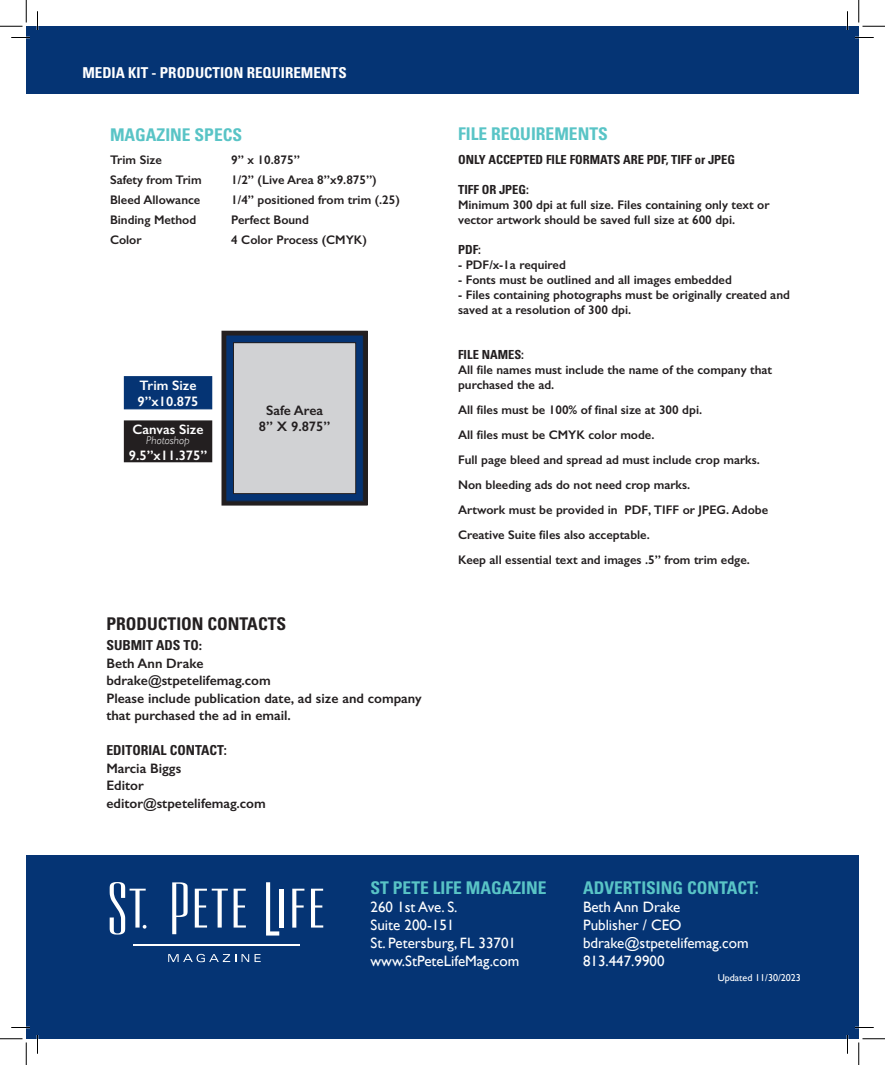
<style>
.page{position:relative;width:885px;height:1065px;background:#fff}
.page>*{position:absolute;margin:0;border:0;box-sizing:border-box;transform-origin:0 0}
.t1{font:700 condensed 17.5px "Univers LT Std";color:#59c4c6}
.t2{font:700 condensed 17.5px "Univers LT Std";color:#231f20}
.t3{font:15px/18px "Gill Sans";color:#fff}
.t4{font:700 condensed 15px "Univers LT Std";color:#fff}
.t5{font:600 13.75px/17.5px "Gill Sans";color:#231f20}
.t6{font:600 13.75px/16.5px "Gill Sans";color:#fff}
.t7{font:700 condensed 13.75px "Univers LT Std";color:#231f20}
.t8{font:600 12.5px/25px "Gill Sans";color:#231f20}
.t9{font:700 condensed 12.5px "Univers LT Std";color:#231f20}
.t10{font:italic 300 11.25px "Gill Sans";color:#fff}
.t11{font:10px "Gill Sans";color:#fff}
.s1{font-family:"Gill Sans";font-weight:600;font-stretch:normal}
</style>
<div class="page">
<div style="left:26px;top:856px;width:833px;height:183px;background:#053474"></div>
<div style="left:26px;top:26px;width:833px;height:68px;background:#053474"></div>
<svg style="left:172px;top:882px;width:16px;height:52px"></svg>
<svg style="left:195px;top:889px;width:33px;height:39px"></svg>
<svg style="left:234px;top:889px;width:12px;height:39px"></svg>
<svg style="left:266px;top:882px;width:13px;height:54px"></svg>
<hr style="left:279px;top:889px;width:4px;height:39px;background:#fff">
<svg style="left:292px;top:889px;width:12px;height:39px"></svg>
<svg style="left:311px;top:889px;width:12px;height:39px"></svg>
<svg style="left:110px;top:882px;width:37px;height:53px"></svg>
<svg style="left:168px;top:954px;width:68px;height:8px"></svg>
<svg style="left:242px;top:954px;width:7px;height:8px"></svg>
<svg style="left:255px;top:954px;width:6px;height:8px"></svg>
<hr style="left:133px;top:944px;width:167px;height:2px;background:#fff">
<div style="left:124px;top:421px;width:88px;height:41px;background:#231f20"></div>
<div style="left:124px;top:420px;width:88px;height:42px;border:1px solid #231f20"></div>
<div style="left:124px;top:376px;width:88px;height:33px;background:#053474;border:1px solid #053474"></div>
<div style="left:222px;top:331px;width:145px;height:174px;background:#231f20"></div>
<div style="left:226px;top:335px;width:137px;height:166px;background:#053474"></div>
<div style="left:226px;top:335px;width:137px;height:166px;border:1px solid #231f20"></div>
<div style="left:233px;top:343px;width:123px;height:151px;background:#d1d2d4"></div>
<div style="left:233px;top:343px;width:123px;height:151px;border:1px solid #231f20"></div>
<svg style="left:11px;top:37px;width:19px;height:1px"></svg>
<svg style="left:855px;top:37px;width:19px;height:1px"></svg>
<svg style="left:11px;top:1027px;width:19px;height:1px"></svg>
<svg style="left:855px;top:1027px;width:19px;height:1px"></svg>
<svg style="left:37px;top:11px;width:1px;height:19px"></svg>
<svg style="left:37px;top:1035px;width:1px;height:19px"></svg>
<svg style="left:847px;top:11px;width:1px;height:19px"></svg>
<svg style="left:847px;top:1035px;width:1px;height:19px"></svg>
<svg style="left:0;top:0;width:27px;height:27px"></svg>
<svg style="left:0;top:1039px;width:27px;height:26px"></svg>
<svg style="left:859px;top:0;width:26px;height:27px"></svg>
<svg style="left:859px;top:1039px;width:26px;height:26px"></svg>
<p class="t4" style="left:82px;top:63px;width:266px">MEDIA KIT - PRODUCTION REQUIREMENTS</p>
<h1 class="t1" style="left:110px;top:124px;width:134px">MAGAZINE SPECS</h1>
<p class="t8" style="left:110px;top:148px;width:53px">Trim Size</p>
<p class="t8" style="left:231px;top:148px;width:70px">9” x 10.875”</p>
<p class="t8" style="left:110px;top:168px;width:93px">Safety from Trim</p>
<p class="t8" style="left:231px;top:168px;width:147px">1/2” (Live Area 8”x9.875”)</p>
<p class="t8" style="left:110px;top:188px;width:92px">Bleed Allowance</p>
<p class="t8" style="left:231px;top:188px;width:170px">1/4” positioned from trim (.25)</p>
<p class="t8" style="left:110px;top:208px;width:88px">Binding Method</p>
<p class="t8" style="left:231px;top:208px;width:79px">Perfect Bound</p>
<p class="t8" style="left:110px;top:228px;width:33px">Color</p>
<p class="t8" style="left:231px;top:228px;width:137px">4 Color Process (CMYK)</p>
<p class="t6" style="left:138px;top:377px;width:63px">Trim Size<br>9”x10.875</p>
<p class="t6" style="left:133px;top:421px;width:72px">Canvas Size</p>
<p class="t10" style="left:146px;top:434px;width:45px">Photoshop</p>
<p class="t6" style="left:129px;top:447px;width:80px">9.5”x11.375”</p>
<p class="t5" style="left:259px;top:402px;width:73px;line-height:16.5px;text-align:center">Safe Area<br>8” X 9.875”</p>
<h1 class="t2" style="left:106px;top:613px;width:181px">PRODUCTION CONTACTS</h1>
<p class="t7" style="left:106px;top:637px;width:97px">SUBMIT ADS TO<span class="s1">:</span></p>
<p class="t5" style="left:106px;top:654px;width:317px">Beth Ann Drake<br>bdrake@stpetelifemag.com<br>Please include publication date, ad size and company that purchased the ad in email.</p>
<p class="t7" style="left:106px;top:742px;width:122px">EDITORIAL CONTACT:</p>
<p class="t5" style="left:106px;top:759px;width:161px">Marcia Biggs<br>Editor editor@stpetelifemag.com</p>
<h1 class="t1" style="left:458px;top:123px;width:151px">FILE REQUIREMENTS</h1>
<p class="t9" style="left:458px;top:152px;width:279px">ONLY ACCEPTED FILE FORMATS ARE PDF, TIFF or JPEG</p>
<p class="t9" style="left:458px;top:182px;width:72px">TIFF OR JPEG:</p>
<p class="t8" style="left:458px;top:197px;width:313px;line-height:15px">Minimum 300 dpi at full size. Files containing only text or vector artwork should be saved full size at 600 dpi.</p>
<p class="t9" style="left:458px;top:242px;width:24px">PDF:</p>
<p class="t8" style="left:458px;top:252px;width:109px">- PDF/x-1a required</p>
<p class="t8" style="left:458px;top:267px;width:275px">- Fonts must be outlined and all images embedded</p>
<p class="t8" style="left:458px;top:287px;width:333px;line-height:15px">- Files containing photographs must be originally created and saved at a resolution of 300 dpi.</p>
<p class="t9" style="left:458px;top:347px;width:67px">FILE NAMES:</p>
<p class="t8" style="left:458px;top:362px;width:316px;line-height:15px">All file names must include the name of the company that purchased the ad.</p>
<p class="t8" style="left:458px;top:397px;width:312px">All files must be 100% of final size at 300 dpi.<br>All files must be CMYK color mode.<br>Full page bleed and spread ad must include crop marks.<br>Non bleeding ads do not need crop marks.<br>Artwork must be provided in PDF, TIFF or JPEG. Adobe Creative Suite files also acceptable.<br>Keep all essential text and images .5” from trim edge.</p>
<h1 class="t1" style="left:370px;top:877px;width:177px">ST PETE LIFE MAGAZINE</h1>
<p class="t3" style="left:370px;top:897px;width:150px">260 1st Ave. S.<br>Suite 200-151<br>St. Petersburg, FL 33701 www.StPeteLifeMag.com</p>
<h1 class="t1" style="left:583px;top:877px;width:177px">ADVERTISING CONTACT:</h1>
<p class="t3" style="left:583px;top:897px;width:167px">Beth Ann Drake<br>Publisher / CEO bdrake@stpetelifemag.com<br>813.447.9900</p>
<p class="t11" style="left:718px;top:972px;width:85px">Updated 11/30/2023</p>
</div>
